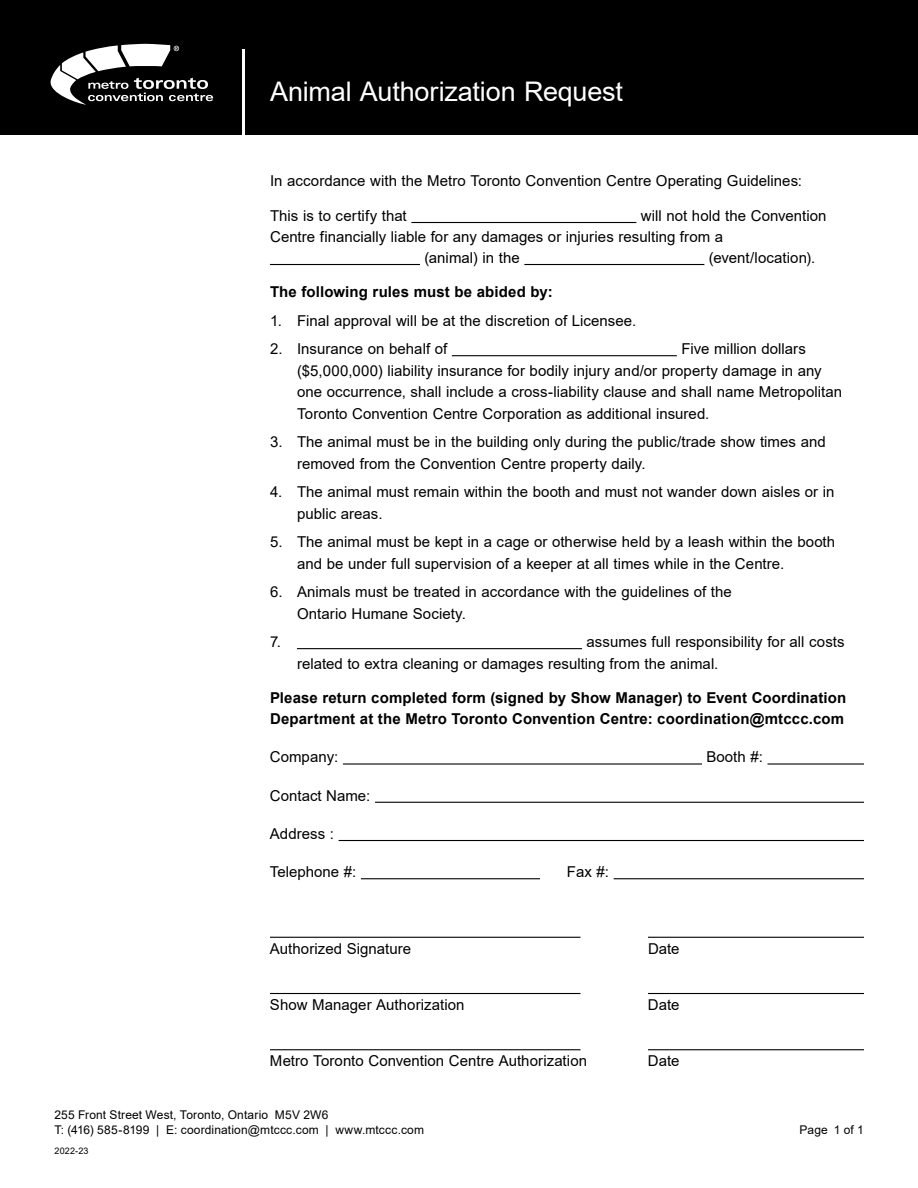
<style>
.page{position:relative;width:918px;height:1188px;background:#fff}
.page>*{position:absolute;margin:0;border:0;box-sizing:border-box;transform-origin:0 0}
.t1{font:27px "Arial";letter-spacing:-.01em;color:#fff}
.P_text{font:15px/21.6px "Arial";color:#000}
.P_text-2{font:700 15px/21px "Arial";letter-spacing:.01em;color:#000}
.t2{font:12px "Arial";letter-spacing:.015em;color:#000}
.t3{font:9px "Arial";letter-spacing:.025em;color:#000}
</style>
<div class="page">
<div style="left:0;top:0;width:918px;height:135px;background:#000"></div>
<svg style="left:50px;top:44px;width:163px;height:61px"></svg>
<hr style="left:242px;top:49px;width:2px;height:86px;background:#fff">
<hr style="left:411px;top:222px;width:225px;height:1px;background:#000">
<hr style="left:270px;top:264px;width:150px;height:1px;background:#000">
<hr style="left:524px;top:264px;width:180px;height:1px;background:#000">
<hr style="left:452px;top:355px;width:225px;height:1px;background:#000">
<hr style="left:297px;top:648px;width:285px;height:1px;background:#000">
<hr style="left:343px;top:763px;width:359px;height:2px;background:#000">
<hr style="left:767px;top:763px;width:97px;height:2px;background:#000">
<hr style="left:375px;top:802px;width:489px;height:1px;background:#000">
<hr style="left:339px;top:840px;width:525px;height:1px;background:#000">
<hr style="left:361px;top:878px;width:179px;height:1px;background:#000">
<hr style="left:614px;top:878px;width:250px;height:1px;background:#000">
<hr style="left:270px;top:937px;width:310px;height:1px;background:#000">
<hr style="left:648px;top:937px;width:216px;height:1px;background:#000">
<hr style="left:270px;top:993px;width:310px;height:1px;background:#000">
<hr style="left:648px;top:993px;width:216px;height:1px;background:#000">
<hr style="left:270px;top:1049px;width:310px;height:1px;background:#000">
<hr style="left:648px;top:1049px;width:216px;height:1px;background:#000">
<h1 class="t1" style="left:270px;top:73px;width:354px">Animal Authorization Request</h1>
<p class="P_text" style="left:270px;top:170px;width:534px">In accordance with the Metro Toronto Convention Centre Operating Guidelines:</p>
<p class="P_text" style="left:270px;top:205px;width:138px">This is to certify that</p>
<p class="P_text" style="left:641px;top:205px;width:187px">will not hold the Convention</p>
<p class="P_text" style="left:270px;top:226px;width:455px">Centre financially liable for any damages or injuries resulting from a</p>
<p class="P_text" style="left:425px;top:247px;width:97px">(animal) in the</p>
<p class="P_text" style="left:709px;top:247px;width:108px">(event/location).</p>
<p class="P_text-2" style="left:270px;top:282px;width:284px">The following rules must be abided by:</p>
<p class="P_text" style="left:270px;top:310px;width:368px">1. Final approval will be at the discretion of Licensee.</p>
<p class="P_text" style="left:270px;top:338px;width:179px">2. Insurance on behalf of</p>
<p class="P_text" style="left:297px;top:338px;width:547px;text-indent:384px">Five million dollars ($5,000,000) liability insurance for bodily injury and/or property damage in any one occurrence, shall include a cross-liability clause and shall name Metropolitan Toronto Convention Centre Corporation as additional insured.</p>
<p class="P_text" style="left:297px;top:431px;width:530px;text-indent:-27px">3. The animal must be in the building only during the public/trade show times and removed from the Convention Centre property daily.</p>
<p class="P_text" style="left:297px;top:481px;width:539px;text-indent:-27px">4. The animal must remain within the booth and must not wander down aisles or in public areas.</p>
<p class="P_text" style="left:297px;top:531px;width:540px;text-indent:-27px">5. The animal must be kept in a cage or otherwise held by a leash within the booth and be under full supervision of a keeper at all times while in the Centre.</p>
<p class="P_text" style="left:297px;top:581px;width:436px;text-indent:-27px">6. Animals must be treated in accordance with the guidelines of the<br>Ontario Humane Society.</p>
<p class="P_text" style="left:270px;top:631px;width:12px">7.</p>
<p class="P_text" style="left:297px;top:631px;width:549px;text-indent:290px">assumes full responsibility for all costs related to extra cleaning or damages resulting from the animal.</p>
<p class="P_text-2" style="left:270px;top:688px;width:578px">Please return completed form (signed by Show Manager) to Event Coordination<br>Department at the Metro Toronto Convention Centre: coordination@mtccc.com</p>
<p class="P_text" style="left:270px;top:746px;width:70px">Company:</p>
<p class="P_text" style="left:707px;top:746px;width:58px">Booth #:</p>
<p class="P_text" style="left:270px;top:785px;width:102px">Contact Name:</p>
<p class="P_text" style="left:270px;top:823px;width:66px">Address :</p>
<p class="P_text" style="left:270px;top:861px;width:88px">Telephone #:</p>
<p class="P_text" style="left:567px;top:861px;width:44px">Fax #:</p>
<p class="P_text" style="left:270px;top:938px;width:143px">Authorized Signature</p>
<p class="P_text" style="left:648px;top:938px;width:33px">Date</p>
<p class="P_text" style="left:270px;top:994px;width:196px">Show Manager Authorization</p>
<p class="P_text" style="left:648px;top:994px;width:33px">Date</p>
<p class="P_text" style="left:270px;top:1050px;width:319px">Metro Toronto Convention Centre Authorization</p>
<p class="P_text" style="left:648px;top:1050px;width:33px">Date</p>
<p class="t2" style="left:54px;top:1107px;width:275px">255 Front Street West, Toronto, Ontario M5V 2W6</p>
<p class="t2" style="left:54px;top:1122px;width:371px">T: (416) 585-8199 | E: coordination@mtccc.com | www.mtccc.com</p>
<p class="t3" style="left:54px;top:1145px;width:36px">2022-23</p>
<p class="t2" style="left:800px;top:1122px;width:66px">Page 1 of 1</p>
</div>
